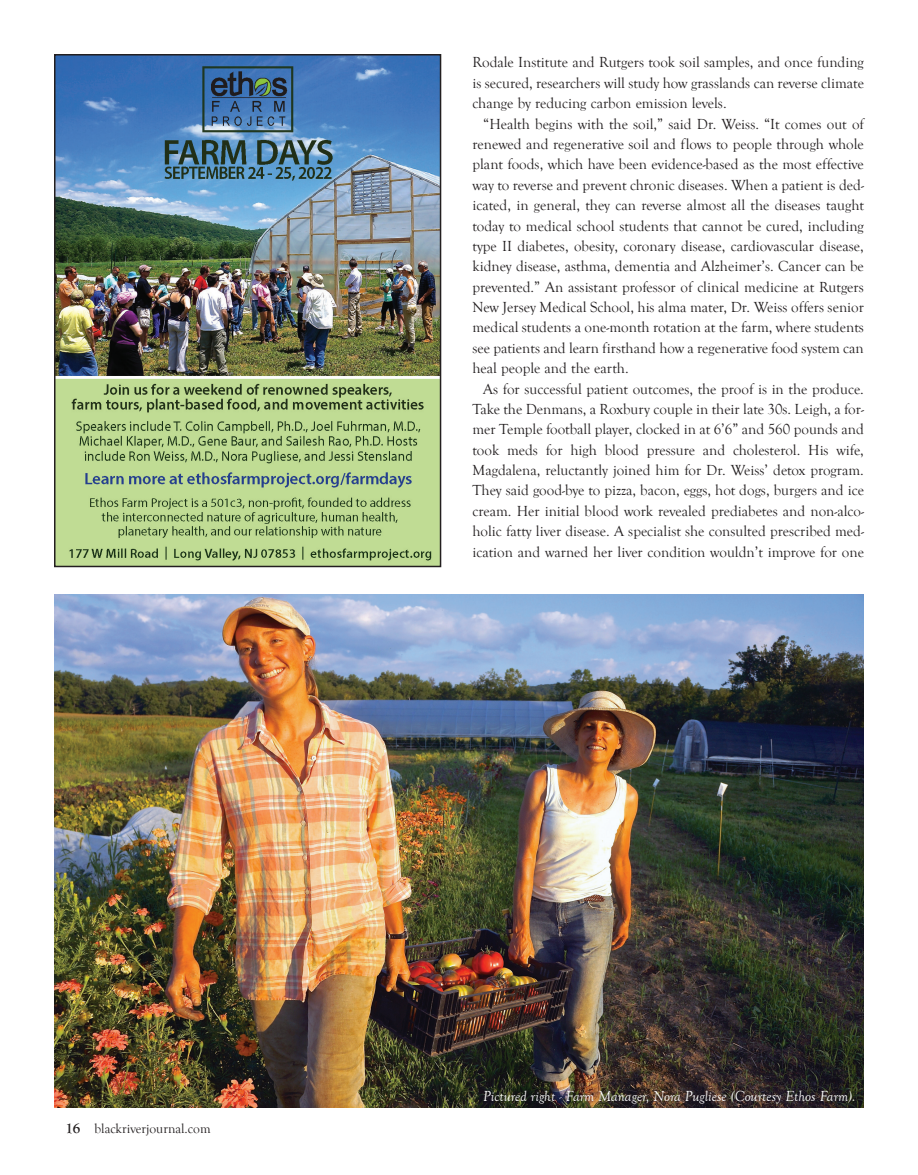
<style>
.page{position:relative;width:918px;height:1175px;background:#fff}
.page>*{position:absolute;margin:0;border:0;box-sizing:border-box;transform-origin:0 0}
.t1{font:15px/20.4px "Goudy Old Style T";color:#231f20;text-align:justify}
.t2{font:italic 15px "Goudy Old Style T";color:#fff}
.t3{font:13.5px "Goudy Old Style T";color:#231f20}
.s1{font-weight:700;font-size:15px}
</style>
<div class="page">
<img style="left:54px;top:594px;width:810px;height:513px">
<img style="left:57px;top:57px;width:381px;height:507px">
<div style="left:54px;top:54px;width:387px;height:513px;border:2px solid #231f20"></div>
<p class="t3" style="left:65px;top:1120px;width:147px"><span class="s1">16</span> blackriverjournal.com</p>
<p class="t1" style="left:472px;top:52px;width:393px">Rodale Institute and Rutgers took soil samples, and once funding is secured, researchers will study how grasslands can reverse climate change by reducing carbon emission levels.</p>
<p class="t1" style="left:472px;top:113px;width:393px;text-indent:11px">“Health begins with the soil,” said Dr. Weiss. “It comes out of renewed and regenerative soil and flows to people through whole plant foods, which have been evidence-based as the most effective way to reverse and prevent chronic diseases. When a patient is ded&shy;icated, in general, they can reverse almost all the diseases taught today to medical school students that cannot be cured, including type II diabetes, obesity, coronary disease, cardiovascular disease, kidney disease, asthma, dementia and Alzheimer’s. Cancer can be prevented.” An assistant professor of clinical medicine at Rutgers New Jersey Medical School, his alma mater, Dr. Weiss offers senior medical students a one-month rotation at the farm, where students see patients and learn firsthand how a regenerative food system can heal people and the earth.</p>
<p class="t1" style="left:472px;top:378px;width:393px;text-indent:11px">As for successful patient outcomes, the proof is in the produce.<br>Take the Denmans, a Roxbury couple in their late 30s. Leigh, a for&shy;mer Temple football player, clocked in at 6’6” and 560 pounds and took meds for high blood pressure and cholesterol. His wife, Magdalena, reluctantly joined him for Dr. Weiss’ detox program.<br>They said good-bye to pizza, bacon, eggs, hot dogs, burgers and ice cream. Her initial blood work revealed prediabetes and non-alco&shy;holic fatty liver disease. A specialist she consulted prescribed med&shy;ication and warned her liver condition wouldn’t improve for one</p>
<p class="t2" style="left:483px;top:1087px;width:374px">Pictured right - Farm Manager, Nora Pugliese (Courtesy Ethos Farm).</p>
</div>
